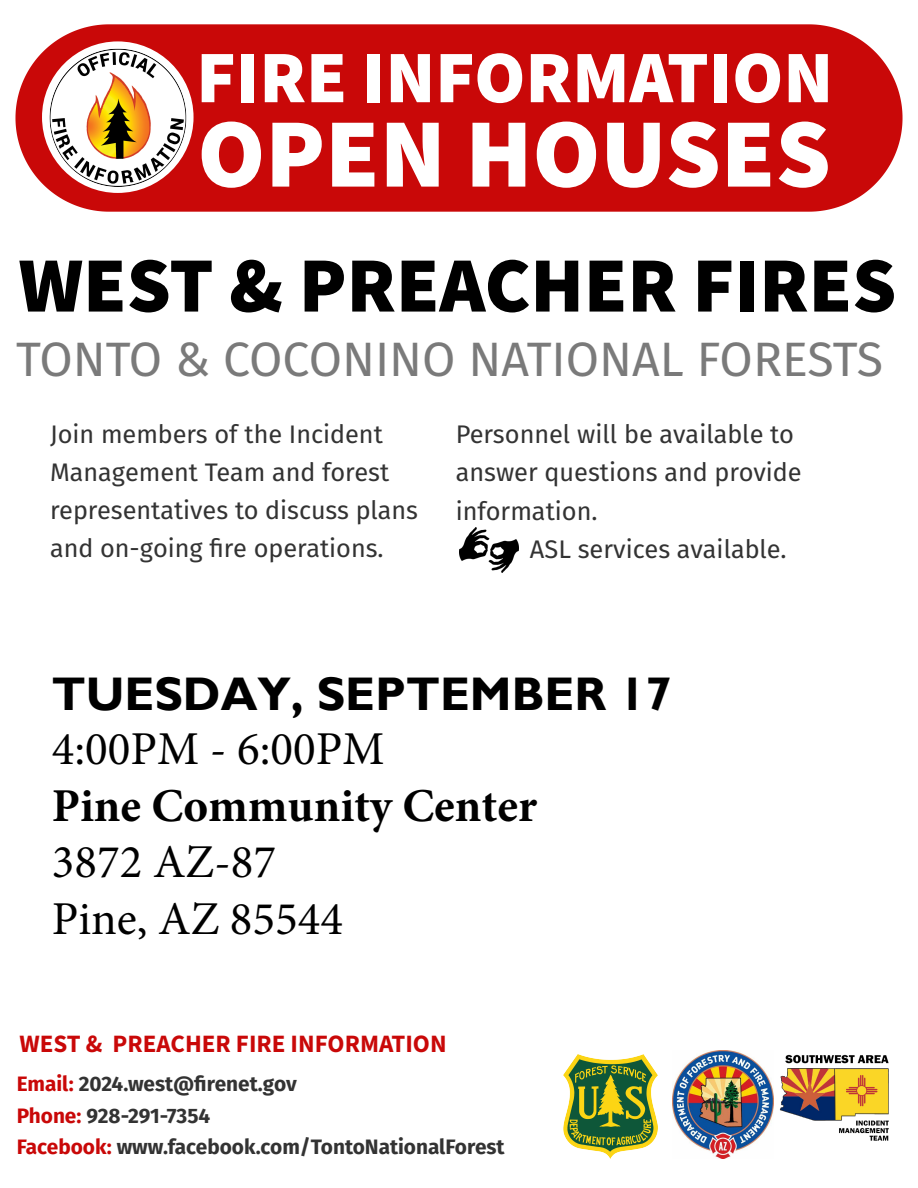
<style>
.page{position:relative;width:918px;height:1188px;background:#fff}
.page>*{position:absolute;margin:0;border:0;box-sizing:border-box;transform-origin:0 0}
.t1{font:900 98.25px "Source Sans Pro";color:#fff}
.t2{font:900 78.3px "Source Sans Pro";color:#000}
.t3{font:900 74.1px "Source Sans Pro";color:#fff}
.t4{font:48.3px "Fira Sans";color:#7a7a7a}
.t5{font:47.1px/56.6px "Minion Pro";color:#000}
.t6{font:700 47.1px "Gill Sans";color:#000}
.t7{font:700 47.1px "Minion Pro";color:#000}
.t8{font:25.5px/38.1px "Fira Sans";color:#333}
.t9{font:25.35px/38.1px "Fira Sans";color:#333}
.t10{font:700 25.05px "Source Sans 3";color:#c90808}
.t11{font:700 20.85px/31.3px "Fira Sans";color:#333}
.s1{color:#c90808}
</style>
<div class="page">
<div style="left:15px;top:24px;width:888px;height:188px;background:#c90808"></div>
<img style="left:564px;top:1054px;width:94px;height:104px">
<img style="left:42px;top:41px;width:152px;height:152px">
<img style="left:779px;top:1054px;width:110px;height:87px">
<img style="left:672px;top:1050px;width:102px;height:108px">
<img style="left:459px;top:528px;width:59px;height:44px">
<h3 class="t3" style="left:196px;top:26px;width:638px">FIRE INFORMATION</h3>
<h1 class="t1" style="left:197px;top:86px;width:635px">OPEN HOUSES</h1>
<h2 class="t2" style="left:19px;top:231px;width:879px">WEST &amp; PREACHER FIRES</h2>
<h3 class="t4" style="left:16px;top:323px;width:869px">TONTO &amp; COCONINO NATIONAL FORESTS</h3>
<p class="t9" style="left:50px;top:415px;width:370px">Join members of the Incident<br>Management Team and forest representatives to discuss plans and on-going fire operations.</p>
<p class="t8" style="left:456px;top:415px;width:348px">Personnel will be available to answer questions and provide information.</p>
<p class="t8" style="left:530px;top:529px;width:258px">ASL services available.</p>
<h3 class="t6" style="left:52px;top:665px;width:621px">TUESDAY, SEPTEMBER 17</h3>
<h3 class="t5" style="left:52px;top:721px;width:334px">4:00PM - 6:00PM</h3>
<h3 class="t7" style="left:52px;top:773px;width:487px">Pine Community Center</h3>
<h3 class="t5" style="left:52px;top:834px;width:293px">3872 AZ-87<br>Pine, AZ 85544</h3>
<p class="t10" style="left:19px;top:1027px;width:429px">WEST &amp; PREACHER FIRE INFORMATION</p>
<p class="t11" style="left:17px;top:1067px;width:489px"><span class="s1">Email:</span> 2024.west@firenet.gov<br><span class="s1">Phone:</span> 928-291-7354<br><span class="s1">Facebook:</span> www.facebook.com/TontoNationalForest</p>
</div>
